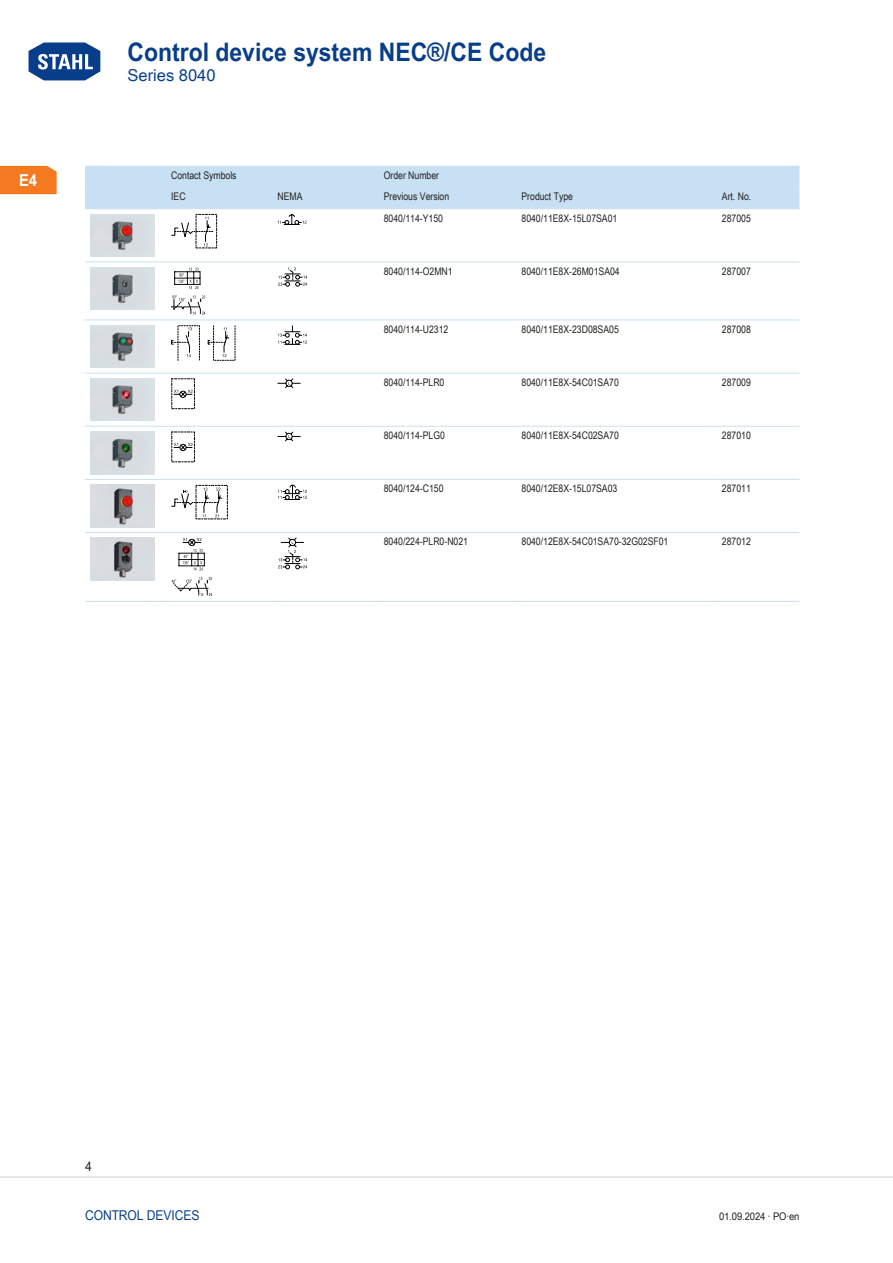
<style>
.page{position:relative;width:893px;height:1263px;background:#fff}
.page>*{position:absolute;margin:0;border:0;box-sizing:border-box;transform-origin:0 0}
.t1{font:700 25.5px "Arial Unicode MS";color:#083e89;scale:.9 1}
.t2{font:16.5px "Arial Unicode MS";color:#083e89}
.t3{font:700 16.5px "Arial Unicode MS";color:#fff;scale:.9 1}
.t4{font:13.5px "Arial Unicode MS";letter-spacing:-.01em;color:#083e89;scale:.9 1}
.t5{font:13.5px "Arial Unicode MS";color:#231f20;scale:.9 1}
.TabBodyLeft{font:10.5px "Arial Unicode MS";color:#231f20;scale:.83 1}
.TabBodyLeft-2{font:10.5px "Arial Unicode MS";color:#231f20;scale:.9 1}
.s1{font-weight:400;font-size:31.65px;color:#fff}
</style>
<div class="page">
<svg style="left:28px;top:42px;width:73px;height:39px"></svg>
<hr style="left:0;top:1176px;width:893px;height:2px;background:#e6e7e9">
<div style="left:0;top:166px;width:57px;height:28px;background:#f47921"></div>
<hr style="left:85px;top:261px;width:64px;height:1px;background:#c7e0f3">
<svg style="left:149px;top:261px;width:17px;height:1px"></svg>
<hr style="left:166px;top:261px;width:106px;height:1px;background:#c7e0f3">
<hr style="left:272px;top:261px;width:106px;height:1px;background:#c7e0f3">
<hr style="left:378px;top:261px;width:138px;height:1px;background:#c7e0f3">
<hr style="left:516px;top:261px;width:201px;height:1px;background:#c7e0f3">
<hr style="left:717px;top:261px;width:82px;height:1px;background:#c7e0f3">
<hr style="left:85px;top:320px;width:64px;height:1px;background:#c7e0f3">
<hr style="left:166px;top:320px;width:106px;height:1px;background:#c7e0f3">
<hr style="left:272px;top:320px;width:106px;height:1px;background:#c7e0f3">
<hr style="left:378px;top:320px;width:138px;height:1px;background:#c7e0f3">
<hr style="left:516px;top:320px;width:201px;height:1px;background:#c7e0f3">
<hr style="left:717px;top:320px;width:82px;height:1px;background:#c7e0f3">
<hr style="left:85px;top:373px;width:64px;height:1px;background:#c7e0f3">
<svg style="left:149px;top:373px;width:17px;height:1px"></svg>
<hr style="left:166px;top:373px;width:106px;height:1px;background:#c7e0f3">
<hr style="left:272px;top:373px;width:106px;height:1px;background:#c7e0f3">
<hr style="left:378px;top:373px;width:138px;height:1px;background:#c7e0f3">
<hr style="left:516px;top:373px;width:201px;height:1px;background:#c7e0f3">
<hr style="left:717px;top:373px;width:82px;height:1px;background:#c7e0f3">
<hr style="left:85px;top:426px;width:64px;height:1px;background:#c7e0f3">
<svg style="left:149px;top:426px;width:17px;height:1px"></svg>
<hr style="left:166px;top:426px;width:106px;height:1px;background:#c7e0f3">
<hr style="left:272px;top:426px;width:106px;height:1px;background:#c7e0f3">
<hr style="left:378px;top:426px;width:138px;height:1px;background:#c7e0f3">
<hr style="left:516px;top:426px;width:201px;height:1px;background:#c7e0f3">
<hr style="left:717px;top:426px;width:82px;height:1px;background:#c7e0f3">
<hr style="left:85px;top:479px;width:64px;height:1px;background:#c7e0f3">
<svg style="left:149px;top:479px;width:17px;height:1px"></svg>
<hr style="left:166px;top:479px;width:106px;height:1px;background:#c7e0f3">
<hr style="left:272px;top:479px;width:106px;height:1px;background:#c7e0f3">
<hr style="left:378px;top:479px;width:138px;height:1px;background:#c7e0f3">
<hr style="left:516px;top:479px;width:201px;height:1px;background:#c7e0f3">
<hr style="left:717px;top:479px;width:82px;height:1px;background:#c7e0f3">
<hr style="left:85px;top:532px;width:64px;height:1px;background:#c7e0f3">
<hr style="left:85px;top:601px;width:64px;height:1px;background:#c7e0f3">
<svg style="left:149px;top:532px;width:17px;height:1px"></svg>
<svg style="left:149px;top:601px;width:17px;height:1px"></svg>
<hr style="left:166px;top:532px;width:106px;height:1px;background:#c7e0f3">
<hr style="left:166px;top:601px;width:106px;height:1px;background:#c7e0f3">
<hr style="left:272px;top:532px;width:106px;height:1px;background:#c7e0f3">
<hr style="left:272px;top:601px;width:106px;height:1px;background:#c7e0f3">
<hr style="left:378px;top:532px;width:138px;height:1px;background:#c7e0f3">
<hr style="left:378px;top:601px;width:138px;height:1px;background:#c7e0f3">
<hr style="left:516px;top:532px;width:201px;height:1px;background:#c7e0f3">
<hr style="left:516px;top:601px;width:201px;height:1px;background:#c7e0f3">
<hr style="left:717px;top:532px;width:82px;height:1px;background:#c7e0f3">
<hr style="left:717px;top:601px;width:82px;height:1px;background:#c7e0f3">
<img style="left:90px;top:246px;width:64px;height:11px">
<svg style="left:85px;top:166px;width:714px;height:80px"></svg>
<img style="left:90px;top:267px;width:64px;height:43px">
<svg style="left:174px;top:268px;width:27px;height:21px"></svg>
<svg style="left:149px;top:295px;width:56px;height:26px"></svg>
<svg style="left:278px;top:267px;width:29px;height:19px"></svg>
<img style="left:90px;top:325px;width:64px;height:43px">
<svg style="left:207px;top:328px;width:22px;height:29px"></svg>
<svg style="left:171px;top:327px;width:21px;height:30px"></svg>
<svg style="left:278px;top:326px;width:29px;height:19px"></svg>
<img style="left:90px;top:378px;width:64px;height:43px">
<svg style="left:174px;top:390px;width:19px;height:8px"></svg>
<svg style="left:278px;top:379px;width:22px;height:9px"></svg>
<img style="left:90px;top:432px;width:64px;height:42px">
<svg style="left:174px;top:443px;width:19px;height:8px"></svg>
<svg style="left:278px;top:432px;width:22px;height:9px"></svg>
<img style="left:90px;top:485px;width:64px;height:42px">
<svg style="left:171px;top:488px;width:51px;height:29px"></svg>
<svg style="left:278px;top:485px;width:29px;height:15px"></svg>
<img style="left:90px;top:538px;width:64px;height:42px">
<svg style="left:172px;top:577px;width:40px;height:19px"></svg>
<svg style="left:179px;top:538px;width:26px;height:32px"></svg>
<svg style="left:278px;top:538px;width:29px;height:31px"></svg>
<h1 class="t1" style="left:26px;top:33px;width:579px"><span class="s1">Home</span> Control device system NEC®/CE Code</h1>
<h2 class="t2" style="left:128px;top:63px;width:90px">Series 8040</h2>
<h2 class="t3" style="left:19px;top:168px;width:22px">E4</h2>
<p class="TabBodyLeft" style="left:171px;top:168px;width:80px">Contact Symbols</p>
<p class="TabBodyLeft" style="left:384px;top:168px;width:68px">Order Number</p>
<p class="TabBodyLeft" style="left:171px;top:189px;width:19px">IE C</p>
<p class="TabBodyLeft" style="left:277px;top:189px;width:32px">NEMA</p>
<p class="TabBodyLeft" style="left:384px;top:189px;width:80px">Previous Version</p>
<p class="TabBodyLeft" style="left:521px;top:189px;width:64px">Product Type</p>
<p class="TabBodyLeft" style="left:722px;top:189px;width:37px">Art. No.</p>
<p class="TabBodyLeft" style="left:384px;top:210px;width:73px">8040/114-Y150</p>
<p class="TabBodyLeft" style="left:521px;top:210px;width:117px">8040/11E8X-15L07SA01</p>
<p class="TabBodyLeft" style="left:722px;top:210px;width:36px">287005</p>
<p class="TabBodyLeft" style="left:384px;top:263px;width:84px">8040/114-O2MN1</p>
<p class="TabBodyLeft" style="left:521px;top:263px;width:120px">8040/11E8X-26M01SA04</p>
<p class="TabBodyLeft" style="left:722px;top:263px;width:36px">287007</p>
<p class="TabBodyLeft" style="left:384px;top:321px;width:79px">8040/114-U2312</p>
<p class="TabBodyLeft" style="left:521px;top:321px;width:119px">8040/11E8X-23D08SA05</p>
<p class="TabBodyLeft" style="left:722px;top:321px;width:36px">287008</p>
<p class="TabBodyLeft" style="left:384px;top:375px;width:75px">8040/114-PLR0</p>
<p class="TabBodyLeft" style="left:521px;top:375px;width:119px">8040/11E8X-54C01SA70</p>
<p class="TabBodyLeft" style="left:722px;top:375px;width:36px">287009</p>
<p class="TabBodyLeft" style="left:384px;top:428px;width:75px">8040/114-PLG0</p>
<p class="TabBodyLeft" style="left:521px;top:428px;width:119px">8040/11E8X-54C02SA70</p>
<p class="TabBodyLeft" style="left:722px;top:428px;width:36px">287010</p>
<p class="TabBodyLeft" style="left:384px;top:481px;width:73px">8040/124-C150</p>
<p class="TabBodyLeft" style="left:521px;top:481px;width:117px">8040/12E8X-15L07SA03</p>
<p class="TabBodyLeft" style="left:722px;top:481px;width:36px">287011</p>
<p class="TabBodyLeft" style="left:384px;top:534px;width:103px">8040/224-PLR0-N021</p>
<p class="TabBodyLeft" style="left:521px;top:534px;width:178px">8040/12E8X-54C01SA70-32G02SF01</p>
<p class="TabBodyLeft" style="left:722px;top:534px;width:36px">287012</p>
<p class="t5" style="left:85px;top:1157px;width:9px">4</p>
<p class="t4" style="left:85px;top:1205px;width:126px">Control Devices</p>
<p class="TabBodyLeft-2" style="left:719px;top:1208px;width:91px">01.09.2024 · PO·en</p>
</div>
